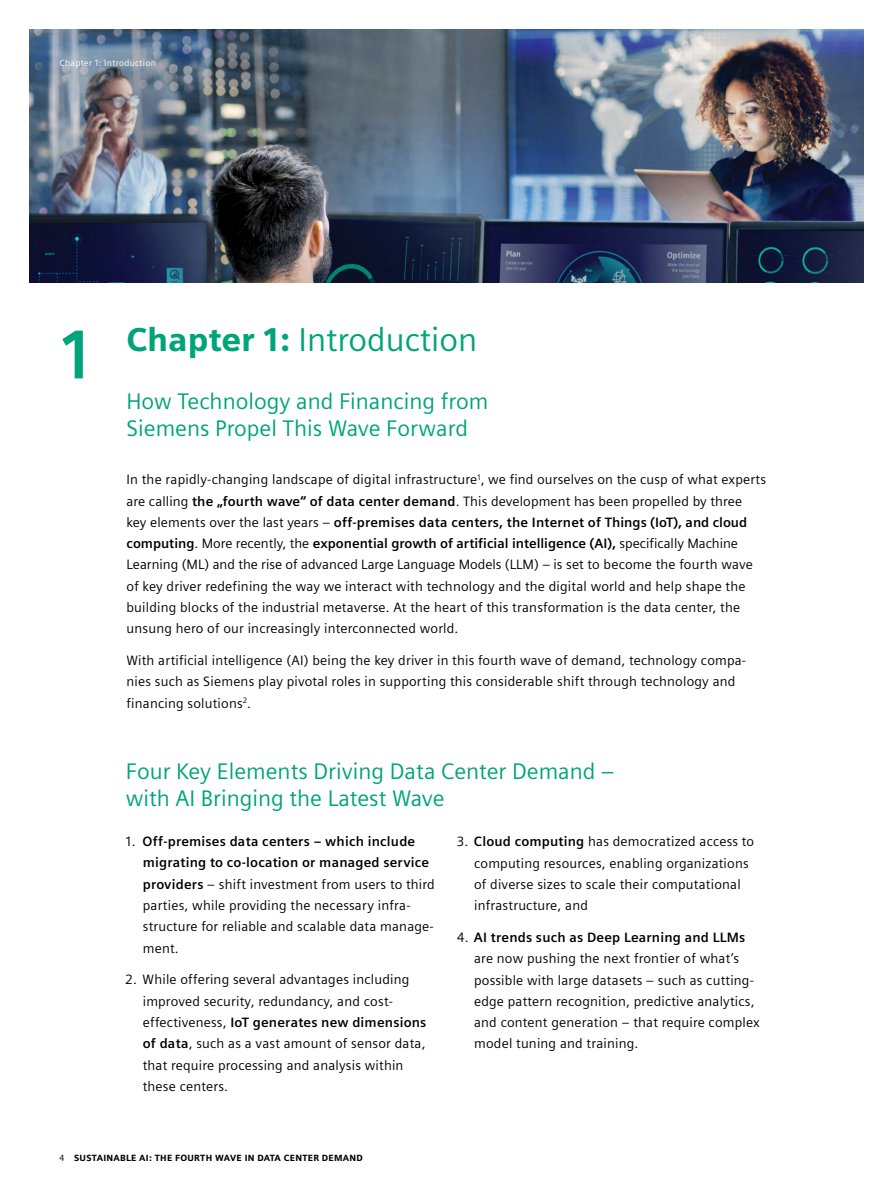
<style>
.page{position:relative;width:893px;height:1191px;background:#fff}
.page>*{position:absolute;margin:0;border:0;box-sizing:border-box;transform-origin:0 0}
.t1{font:700 69px "Siemens Sans";color:#00a47a}
.t2{font:33px "Siemens Sans";color:#00a47a}
.t3{font:22.5px/27px "Siemens Sans";color:#00a47a}
.t4{font:13.5px/21.3px "Siemens Sans";letter-spacing:.015em;color:#000}
.t5{font:900 9px "Siemens Sans";letter-spacing:.03em;color:#000}
.t6{font:9px "Siemens Sans";letter-spacing:.03em;color:#fff}
.s1{font-weight:900}
.s2{font-weight:700}
.s3{font-weight:400}
</style>
<div class="page">
<img style="left:30px;top:30px;width:833px;height:253px">
<p class="t6" style="left:60px;top:58px;width:98px">Chapter 1: Introduction</p>
<h1 class="t1" style="left:61px;top:315px;width:33px">1</h1>
<h2 class="t2" style="left:126px;top:321px;width:352px"><span class="s1">Chapter 1:</span> Introduction</h2>
<h3 class="t3" style="left:126px;top:388px;width:363px">How Technology and Financing from<br>Siemens Propel This Wave Forward</h3>
<p class="t4" style="left:126px;top:469px;width:641px">In the rapidly-changing landscape of digital infrastructure<sup>1</sup>, we find ourselves on the cusp of what experts are calling <span class="s2">the „fourth wave“ of data center demand</span>. This development has been propelled by three<br>key elements over the last years – <span class="s2">off-premises data centers, the Internet of Things (IoT), and cloud computing</span>. More recently, the <span class="s2">exponential growth of artificial intelligence (AI),</span> specifically Machine Learning (ML) and the rise of advanced Large Language Models (LLM) – is set to become the fourth wave of key driver redefining the way we interact with technology and the digital world and help shape the building blocks of the industrial metaverse. At the heart of this transformation is the data center, the unsung hero of our increasingly interconnected world.</p>
<p class="t4" style="left:126px;top:650px;width:621px">With artificial intelligence (AI) being the key driver in this fourth wave of demand, technology compa&shy;nies such as Siemens play pivotal roles in supporting this considerable shift through technology and financing solutions<sup>2</sup>.</p>
<h3 class="t3" style="left:126px;top:757px;width:490px">Four Key Elements Driving Data Center Demand – with AI Bringing the Latest Wave</h3>
<p class="t4" style="left:143px;top:831px;width:294px;text-indent:-17px">1. <span class="s2">Off-premises data centers – which include migrating to co-location or managed service providers</span> – shift investment from users to third parties, while providing the necessary infra&shy;structure for reliable and scalable data manage&shy;ment.</p>
<p class="t4" style="left:143px;top:969px;width:285px;text-indent:-17px">2. While offering several advantages including improved security, redundancy, and cost&shy;effectiveness, <span class="s2">IoT generates new dimensions of data</span>, such as a vast amount of sensor data, that require processing and analysis within these centers.</p>
<p class="t4" style="left:474px;top:831px;width:282px;text-indent:-17px">3. <span class="s2">Cloud computing</span> has democratized access to computing resources, enabling organizations of diverse sizes to scale their computational infrastructure, and</p>
<p class="t4" style="left:474px;top:926px;width:287px;text-indent:-17px">4. <span class="s2">AI trends such as Deep Learning and LLMs </span>are now pushing the next frontier of what’s possible with large datasets – such as cutting&shy;edge pattern recognition, predictive analytics, and content generation – that require complex model tuning and training.</p>
<p class="t5" style="left:60px;top:1152px;width:305px"><span class="s3">4</span> SUSTAINABLE AI: THE FOURTH WAVE IN DATA CENTER DEMAND</p>
</div>
